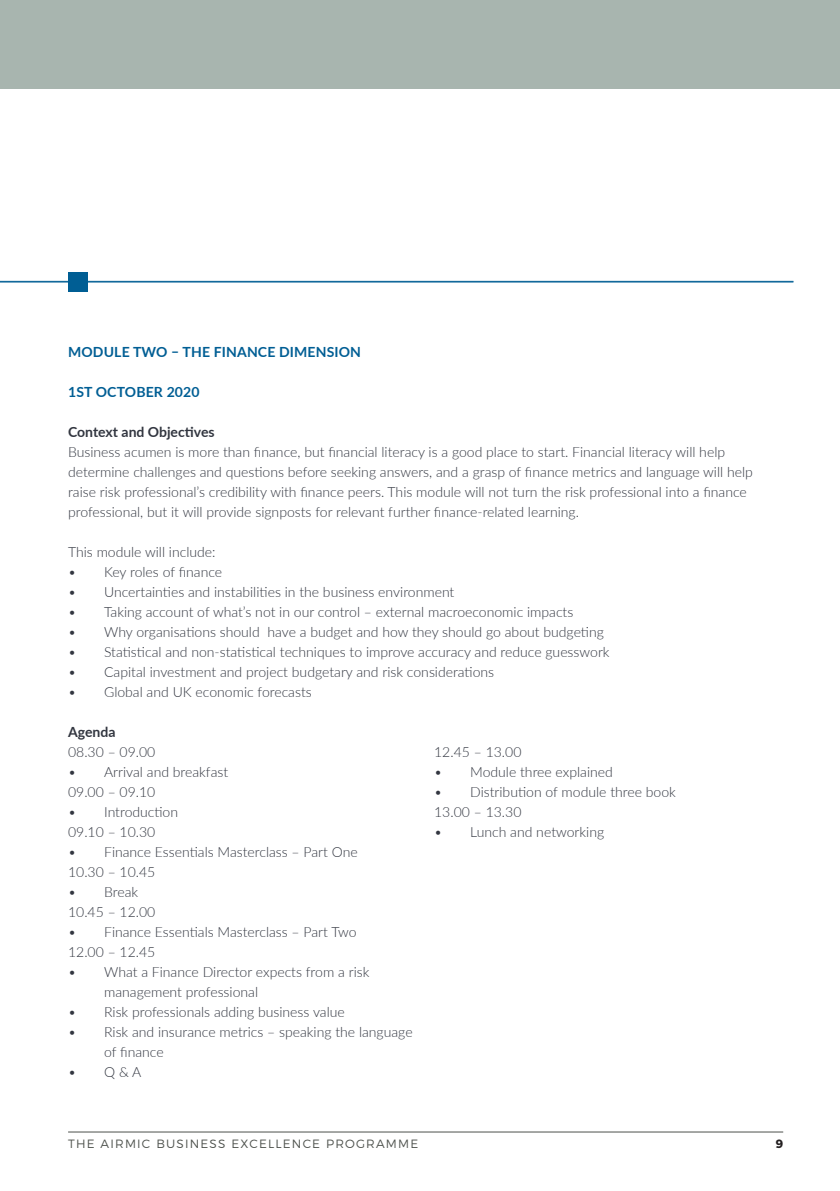
<style>
.page{position:relative;width:840px;height:1191px;background:#fff}
.page>*{position:absolute;margin:0;border:0;box-sizing:border-box;transform-origin:0 0}
._11__Section_sub_hea{font:300 14px/20px "Lato";color:#323640}
._11__Section_sub_hea-2{font:700 14px "Lato";letter-spacing:.01em;color:#005e94}
._11__Section_sub_hea-3{font:700 14px "Lato";color:#323640}
.t1{font:300 12px "Montserrat";letter-spacing:.1em;color:#4d514c}
.t2{font:700 12px "Montserrat";color:#231f20}
</style>
<div class="page">
<hr style="left:68px;top:1131px;width:714px;height:1px;background:#4d514c">
<div style="left:0;top:0;width:839px;height:88px;background:#a8b5af"></div>
<hr style="left:0;top:281px;width:793px;height:1px;background:#005e94">
<hr style="left:0;top:282px;width:793px;height:1px;background:#005e94">
<div style="left:68px;top:272px;width:20px;height:20px;background:#005e94"></div>
<p class="_11__Section_sub_hea-2" style="left:68px;top:341px;width:294px">MODULE TWO – THE FINANCE DIMENSION</p>
<p class="_11__Section_sub_hea-2" style="left:68px;top:381px;width:133px">1ST OCTOBER 2020</p>
<p class="_11__Section_sub_hea-3" style="left:68px;top:421px;width:148px">Context and Objectives</p>
<p class="_11__Section_sub_hea" style="left:68px;top:441px;width:686px">Business acumen is more than finance, but financial literacy is a good place to start. Financial literacy will help determine challenges and questions before seeking answers, and a grasp of finance metrics and language will help raise risk professional’s credibility with finance peers. This module will not turn the risk professional into a finance professional, but it will provide signposts for relevant further finance-related learning.</p>
<p class="_11__Section_sub_hea" style="left:68px;top:541px;width:149px">This module will include:</p>
<p class="_11__Section_sub_hea" style="left:68px;top:561px;width:155px">• Key roles of finance</p>
<p class="_11__Section_sub_hea" style="left:68px;top:581px;width:387px">• Uncertainties and instabilities in the business environment</p>
<p class="_11__Section_sub_hea" style="left:68px;top:601px;width:506px">• Taking account of what’s not in our control – external macroeconomic impacts</p>
<p class="_11__Section_sub_hea" style="left:68px;top:621px;width:537px">• Why organisations should have a budget and how they should go about budgeting</p>
<p class="_11__Section_sub_hea" style="left:68px;top:641px;width:542px">• Statistical and non-statistical techniques to improve accuracy and reduce guesswork</p>
<p class="_11__Section_sub_hea" style="left:68px;top:661px;width:427px">• Capital investment and project budgetary and risk considerations</p>
<p class="_11__Section_sub_hea" style="left:68px;top:681px;width:245px">• Global and UK economic forecasts</p>
<p class="_11__Section_sub_hea-3" style="left:68px;top:721px;width:49px">Agenda</p>
<p class="_11__Section_sub_hea" style="left:68px;top:741px;width:89px">08.30 – 09.00</p>
<p class="_11__Section_sub_hea" style="left:68px;top:761px;width:161px">• Arrival and breakfast</p>
<p class="_11__Section_sub_hea" style="left:68px;top:781px;width:89px">09.00 – 09.10</p>
<p class="_11__Section_sub_hea" style="left:68px;top:801px;width:111px">• Introduction</p>
<p class="_11__Section_sub_hea" style="left:68px;top:821px;width:89px">09.10 – 10.30</p>
<p class="_11__Section_sub_hea" style="left:68px;top:841px;width:291px">• Finance Essentials Masterclass – Part One</p>
<p class="_11__Section_sub_hea" style="left:68px;top:861px;width:89px">10.30 – 10.45</p>
<p class="_11__Section_sub_hea" style="left:68px;top:881px;width:71px">• Break</p>
<p class="_11__Section_sub_hea" style="left:68px;top:901px;width:89px">10.45 – 12.00</p>
<p class="_11__Section_sub_hea" style="left:68px;top:921px;width:290px">• Finance Essentials Masterclass – Part Two</p>
<p class="_11__Section_sub_hea" style="left:68px;top:941px;width:89px">12.00 – 12.45</p>
<p class="_11__Section_sub_hea" style="left:104px;top:961px;width:266px;text-indent:-36px">• What a Finance Director expects from a risk management professional</p>
<p class="_11__Section_sub_hea" style="left:68px;top:1001px;width:278px">• Risk professionals adding business value</p>
<p class="_11__Section_sub_hea" style="left:104px;top:1021px;width:310px;text-indent:-36px">• Risk and insurance metrics – speaking the language of finance</p>
<p class="_11__Section_sub_hea" style="left:68px;top:1061px;width:75px">• Q &amp; A</p>
<p class="_11__Section_sub_hea" style="left:434px;top:741px;width:89px">12.45 – 13.00</p>
<p class="_11__Section_sub_hea" style="left:434px;top:761px;width:180px">• Module three explained</p>
<p class="_11__Section_sub_hea" style="left:434px;top:781px;width:243px">• Distribution of module three book</p>
<p class="_11__Section_sub_hea" style="left:434px;top:801px;width:89px">13.00 – 13.30</p>
<p class="_11__Section_sub_hea" style="left:434px;top:821px;width:171px">• Lunch and networking</p>
<p class="t1" style="left:68px;top:1133px;width:351px">THE AIRMIC BUSINESS EXCELLENCE PROGRAMME</p>
<p class="t2" style="left:775px;top:1133px;width:9px">9</p>
</div>
